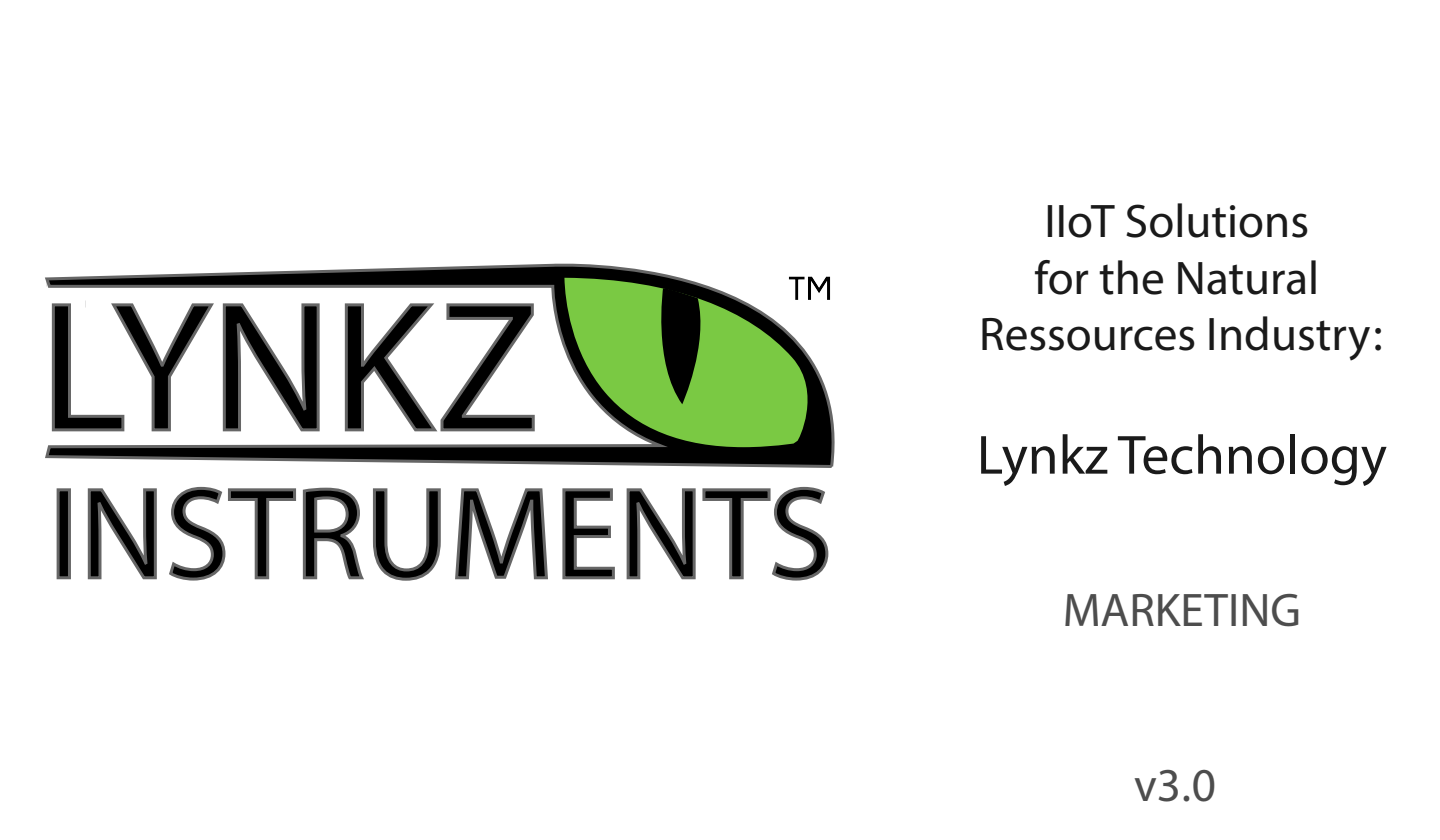
<style>
.page{position:relative;width:1440px;height:840px;background:#fff}
.page>*{position:absolute;margin:0;border:0;box-sizing:border-box;transform-origin:0 0}
.t1{font:185.4px "Myriad Pro";letter-spacing:-.005em;color:#000}
.t2{font:130.5px "Myriad Pro";color:#000}
.t3{font:55.5px "Myriad Hebrew";color:#1a1a1a}
.t4{font:47.25px/56.7px "Myriad Hebrew";color:#1a1a1a;text-align:center}
.t5{font:47.25px "Myriad Hebrew";color:#4d4d4d}
</style>
<div class="page">
<svg style="left:45px;top:263px;width:790px;height:205px"></svg>
<svg style="left:564px;top:278px;width:259px;height:169px"></svg>
<svg style="left:50px;top:301px;width:271px;height:133px"></svg>
<svg style="left:343px;top:302px;width:193px;height:131px"></svg>
<div style="left:57px;top:488px;width:14px;height:91px;border:3px solid #666"></div>
<svg style="left:87px;top:488px;width:70px;height:92px"></svg>
<svg style="left:169px;top:486px;width:272px;height:95px"></svg>
<svg style="left:455px;top:488px;width:93px;height:92px"></svg>
<svg style="left:562px;top:488px;width:53px;height:92px"></svg>
<svg style="left:626px;top:486px;width:203px;height:95px"></svg>
<h1 class="t1" style="left:39px;top:253px;width:501px">LYNKZ</h1>
<h2 class="t2" style="left:48px;top:454px;width:786px">INSTRUMENTS</h2>
<p class="t4" style="left:979px;top:195px;width:407px">IIoT Solutions<br>for the Natural<br>Ressources Industry:</p>
<p class="t3" style="left:977px;top:425px;width:411px">Lynkz Technology</p>
<p class="t5" style="left:1063px;top:585px;width:240px">MARKETING</p>
<p class="t5" style="left:1134px;top:760px;width:84px">v3.0</p>
</div>
